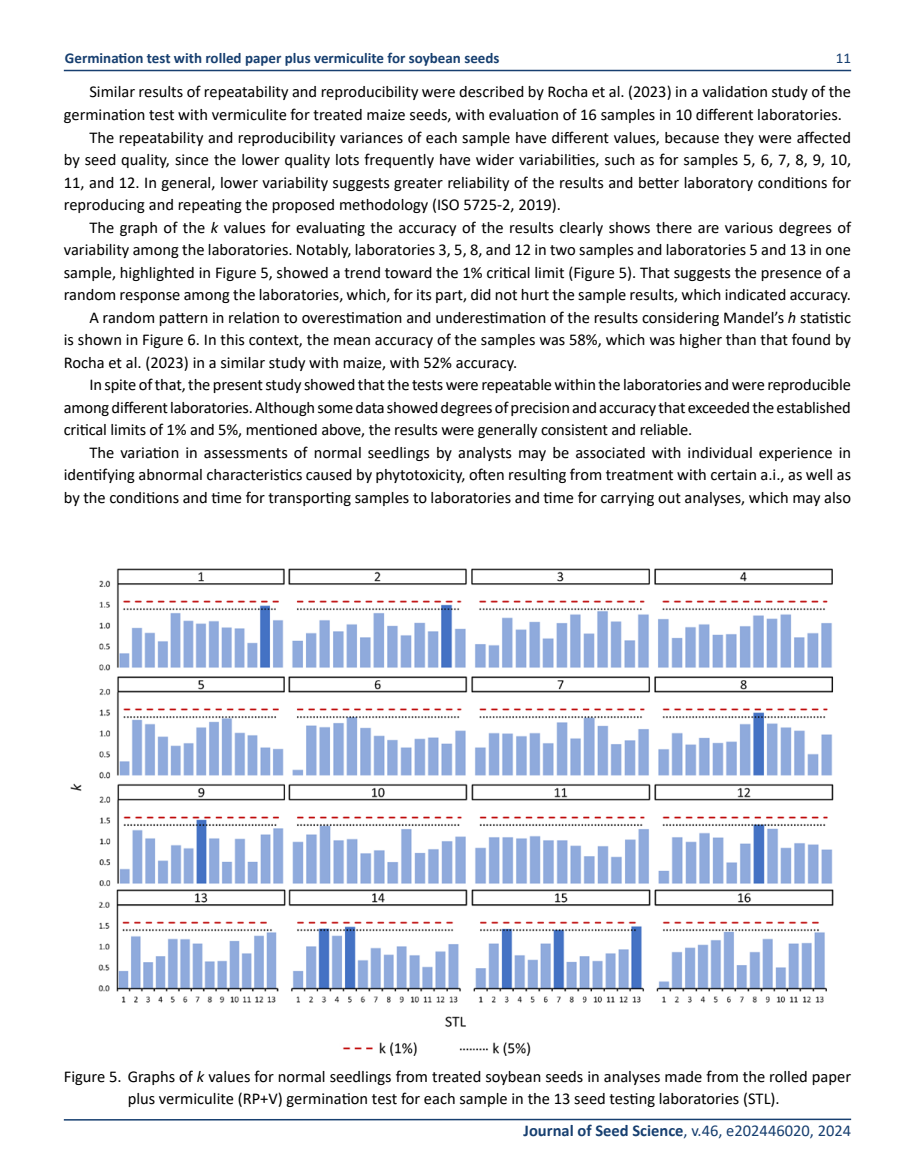
<style>
.page{position:relative;width:915px;height:1170px;background:#fff}
.page>*{position:absolute;margin:0;border:0;box-sizing:border-box;transform-origin:0 0}
.t1{font:16.5px/22.5px "Calibri";color:#000;text-align:center}
.t2{font:16.5px "Calibri";color:#173f70}
.t3{font:700 15px "Calibri";color:#173f70}
.t4{font:15px "Calibri";color:#173f70}
.s1{font-style:italic}
.s2{font-weight:700}
</style>
<div class="page">
<svg style="left:63px;top:1118px;width:789px;height:3px;background:#8a9eb7"></svg>
<hr style="left:64px;top:70px;width:786px;height:1px;background:#173f70">
<img style="left:70px;top:568px;width:764px;height:488px">
<p class="t3" style="left:65px;top:48px;width:436px">Germination test with rolled paper plus vermiculite for soybean seeds</p>
<p class="t4" style="left:835px;top:47px;width:17px">11</p>
<p class="t1" style="left:89px;top:80px;width:763px">Similar results of repeatability and reproducibility were described by Rocha et al. (2023) in a validation study of the</p>
<p class="t1" style="left:64px;top:103px;width:779px">germination test with vermiculite for treated maize seeds, with evaluation of 16 samples in 10 different laboratories.</p>
<p class="t1" style="left:89px;top:125px;width:763px">The repeatability and reproducibility variances of each sample have different values, because they were affected</p>
<p class="t1" style="left:64px;top:148px;width:788px">by seed quality, since the lower quality lots frequently have wider variabilities, such as for samples 5, 6, 7, 8, 9, 10,</p>
<p class="t1" style="left:64px;top:170px;width:788px">11, and 12. In general, lower variability suggests greater reliability of the results and better laboratory conditions for</p>
<p class="t1" style="left:64px;top:193px;width:498px">reproducing and repeating the proposed methodology (ISO 5725-2, 2019).</p>
<p class="t1" style="left:89px;top:215px;width:763px">The graph of the <span class="s1">k</span> values for evaluating the accuracy of the results clearly shows there are various degrees of</p>
<p class="t1" style="left:64px;top:238px;width:788px">variability among the laboratories. Notably, laboratories 3, 5, 8, and 12 in two samples and laboratories 5 and 13 in one</p>
<p class="t1" style="left:64px;top:260px;width:788px">sample, highlighted in Figure 5, showed a trend toward the 1% critical limit (Figure 5). That suggests the presence of a</p>
<p class="t1" style="left:64px;top:283px;width:788px">random response among the laboratories, which, for its part, did not hurt the sample results, which indicated accuracy.</p>
<p class="t1" style="left:89px;top:305px;width:763px">A random pattern in relation to overestimation and underestimation of the results considering Mandel’s <span class="s1">h</span> statistic</p>
<p class="t1" style="left:64px;top:328px;width:788px">is shown in Figure 6. In this context, the mean accuracy of the samples was 58%, which was higher than that found by</p>
<p class="t1" style="left:64px;top:350px;width:454px">Rocha et al. (2023) in a similar study with maize, with 52% accuracy.</p>
<p class="t1" style="left:89px;top:373px;width:762px">In spite of that, the present study showed that the tests were repeatable within the laboratories and were reproducible</p>
<p class="t1" style="left:64px;top:395px;width:788px">among different laboratories. Although some data showed degrees of precision and accuracy that exceeded the established</p>
<p class="t1" style="left:64px;top:418px;width:630px">critical limits of 1% and 5%, mentioned above, the results were generally consistent and reliable.</p>
<p class="t1" style="left:89px;top:440px;width:763px">The variation in assessments of normal seedlings by analysts may be associated with individual experience in</p>
<p class="t1" style="left:64px;top:463px;width:788px">identifying abnormal characteristics caused by phytotoxicity, often resulting from treatment with certain a.i., as well as</p>
<p class="t1" style="left:64px;top:485px;width:788px">by the conditions and time for transporting samples to laboratories and time for carrying out analyses, which may also</p>
<p class="t1" style="left:64px;top:1064px;width:788px">Figure 5. Graphs of <span class="s1">k</span> values for normal seedlings from treated soybean seeds in analyses made from the rolled paper plus vermiculite (RP+V) germination test for each sample in the 13 seed testing laboratories (STL).</p>
<p class="t2" style="left:523px;top:1118px;width:329px"><span class="s2">Journal of Seed Science</span>, v.46, e202446020, 2024</p>
</div>
